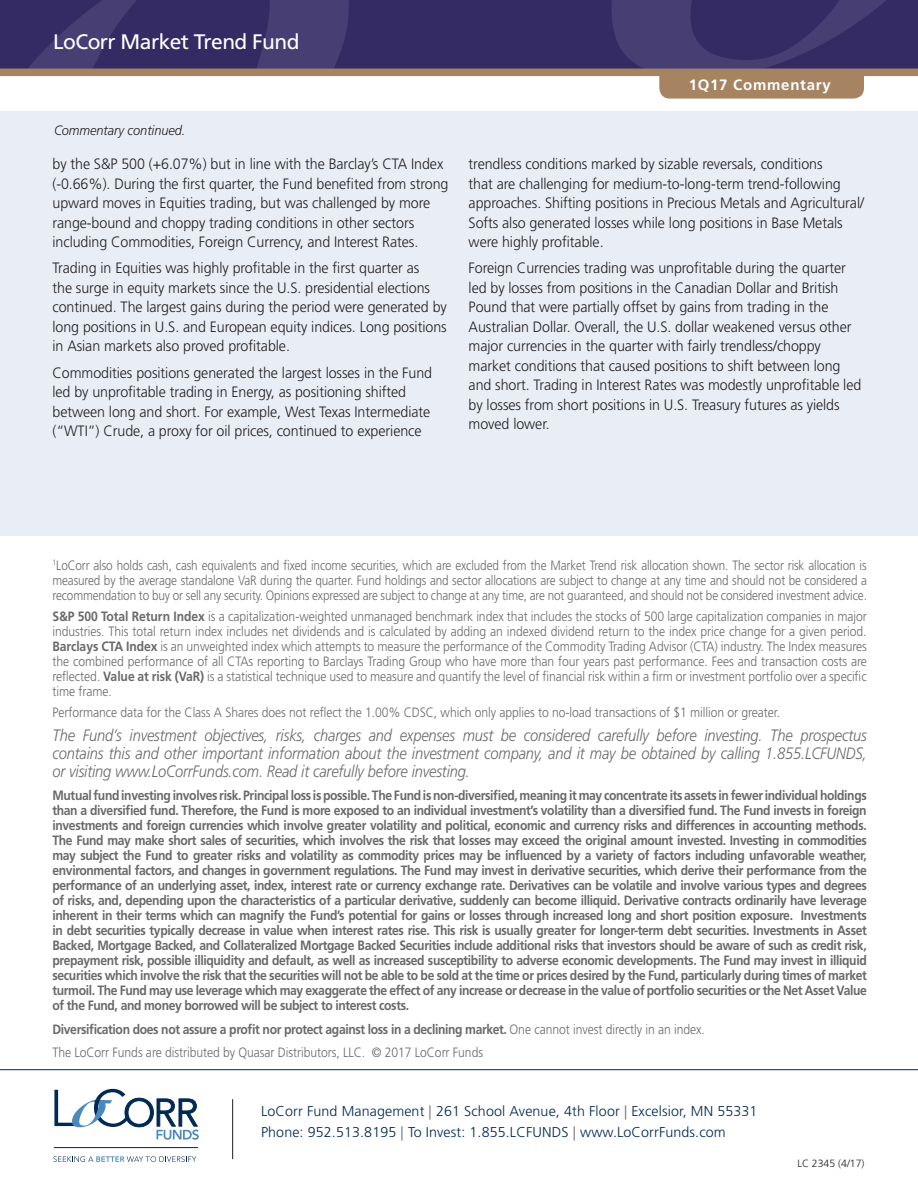
<style>
.page{position:relative;width:918px;height:1188px;background:#fff}
.page>*{position:absolute;margin:0;border:0;box-sizing:border-box;transform-origin:0 0}
.t1{font:21px "Frutiger";letter-spacing:-.025em;color:#fff}
.t2{font:italic 300 16.5px/18px "Frutiger";letter-spacing:-.01em;color:#69696c;text-align:justify;scale:.89 1}
.t3{font:300 15px/19.5px "Frutiger";letter-spacing:-.005em;color:#231f20;scale:.95 1}
.t4{font:700 15px "Frutiger";letter-spacing:.05em;color:#fff}
.t5{font:300 14.25px/21px "Frutiger";letter-spacing:.01em;color:#002953}
.t6{font:700 13.5px/15px "Frutiger";letter-spacing:-.03em;color:#69696c;text-align:justify;scale:.9 1}
.t7{font:300 13.5px/15px "Frutiger";letter-spacing:-.005em;color:#69696c;text-align:justify;scale:.9 1}
.t8{font:300 13.5px/15px "Frutiger";letter-spacing:-.005em;color:#69696c;text-align:justify;scale:.87 1}
.t9{font:italic 300 13.5px "Frutiger";letter-spacing:-.005em;color:#231f20;scale:.95 1}
.t10{font:300 10.5px "Frutiger";color:#231f20}
.s1{font-weight:700}
.s2{color:#69696c}
</style>
<div class="page">
<hr style="left:0;top:1069px;width:918px;height:1px;background:#002953">
<hr style="left:54px;top:1147px;width:144px;height:1px;background:#002953">
<svg style="left:54px;top:1089px;width:145px;height:51px"></svg>
<svg style="left:53px;top:1156px;width:143px;height:6px"></svg>
<hr style="left:232px;top:1099px;width:1px;height:60px;background:#231f20">
<div style="left:0;top:111px;width:918px;height:425px;background:#e9eef6"></div>
<div style="left:0;top:0;width:918px;height:73px;background:#342b65"></div>
<svg style="left:0;top:0;width:415px;height:69px"></svg>
<div style="left:0;top:69px;width:918px;height:7px;background:#a68462"></div>
<svg style="left:612px;top:0;width:306px;height:99px"></svg>
<h1 class="t1" style="left:53px;top:29px;width:248px">LoCorr Market Trend Fund</h1>
<p class="t9" style="left:54px;top:122px;width:140px">Commentary continued.</p>
<p class="t3" style="left:52px;top:154px;width:418px">by the S&amp;P 500 (+6.07%) but in line with the Barclay’s CTA Index (-0.66%). During the first quarter, the Fund benefited from strong upward moves in Equities trading, but was challenged by more range-bound and choppy trading conditions in other sectors including Commodities, Foreign Currency, and Interest Rates.</p>
<p class="t3" style="left:52px;top:259px;width:417px">Trading in Equities was highly profitable in the first quarter as<br>the surge in equity markets since the U.S. presidential elections continued. The largest gains during the period were generated by long positions in U.S. and European equity indices. Long positions in Asian markets also proved profitable.</p>
<p class="t3" style="left:52px;top:363px;width:401px">Commodities positions generated the largest losses in the Fund led by unprofitable trading in Energy, as positioning shifted between long and short. For example, West Texas Intermediate (“WTI”) Crude, a proxy for oil prices, continued to experience</p>
<p class="t4" style="left:689px;top:76px;width:144px">1Q17 Commentary</p>
<p class="t3" style="left:469px;top:154px;width:418px">trendless conditions marked by sizable reversals, conditions<br>that are challenging for medium-to-long-term trend-following approaches. Shifting positions in Precious Metals and Agricultural/ Softs also generated losses while long positions in Base Metals were highly profitable.</p>
<p class="t3" style="left:469px;top:259px;width:415px">Foreign Currencies trading was unprofitable during the quarter led by losses from positions in the Canadian Dollar and British Pound that were partially offset by gains from trading in the Australian Dollar. Overall, the U.S. dollar weakened versus other major currencies in the quarter with fairly trendless/choppy market conditions that caused positions to shift between long and short. Trading in Interest Rates was modestly unprofitable led by losses from short positions in U.S. Treasury futures as yields moved lower.</p>
<p class="t8" style="left:52px;top:558px;width:938px"><sup>1</sup>LoCorr also holds cash, cash equivalents and fixed income securities, which are excluded from the Market Trend risk allocation shown. The sector risk allocation is measured by the average standalone VaR during the quarter. Fund holdings and sector allocations are subject to change at any time and should not be considered a recommendation to buy or sell any security. Opinions expressed are subject to change at any time, are not guaranteed, and should not be considered investment advice.</p>
<p class="t7" style="left:52px;top:609px;width:906px"><span class="s1">S&amp;P 500 Total Return Index</span> is a capitalization-weighted unmanaged benchmark index that includes the stocks of 500 large capitalization companies in major industries. This total return index includes net dividends and is calculated by adding an indexed dividend return to the index price change for a given period.<br><span class="s1">Barclays CTA Index</span> is an unweighted index which attempts to measure the performance of the Commodity Trading Advisor (CTA) industry. The Index measures the combined performance of all CTAs reporting to Barclays Trading Group who have more than four years past performance. Fees and transaction costs are reflected. <span class="s1">Value at risk (VaR)</span> is a statistical technique used to measure and quantify the level of financial risk within a firm or investment portfolio over a specific time frame.</p>
<p class="t7" style="left:52px;top:705px;width:810px">Performance data for the Class A Shares does not reflect the 1.00% CDSC, which only applies to no-load transactions of $1 million or greater.</p>
<p class="t2" style="left:52px;top:726px;width:917px">The Fund’s investment objectives, risks, charges and expenses must be considered carefully before investing. The prospectus contains this and other important information about the investment company, and it may be obtained by calling 1.855.LCFUNDS, or visiting www.LoCorrFunds.com. Read it carefully before investing.</p>
<p class="t6" style="left:52px;top:788px;width:906px">Mutual fund investing involves risk. Principal loss is possible. The Fund is non-diversified, meaning it may concentrate its assets in fewer individual holdings than a diversified fund. Therefore, the Fund is more exposed to an individual investment’s volatility than a diversified fund. The Fund invests in foreign investments and foreign currencies which involve greater volatility and political, economic and currency risks and differences in accounting methods.<br>The Fund may make short sales of securities, which involves the risk that losses may exceed the original amount invested. Investing in commodities may subject the Fund to greater risks and volatility as commodity prices may be influenced by a variety of factors including unfavorable weather, environmental factors, and changes in government regulations. The Fund may invest in derivative securities, which derive their performance from the performance of an underlying asset, index, interest rate or currency exchange rate. Derivatives can be volatile and involve various types and degrees of risks, and, depending upon the characteristics of a particular derivative, suddenly can become illiquid. Derivative contracts ordinarily have leverage inherent in their terms which can magnify the Fund’s potential for gains or losses through increased long and short position exposure. Investments in debt securities typically decrease in value when interest rates rise. This risk is usually greater for longer-term debt securities. Investments in Asset Backed, Mortgage Backed, and Collateralized Mortgage Backed Securities include additional risks that investors should be aware of such as credit risk, prepayment risk, possible illiquidity and default, as well as increased susceptibility to adverse economic developments. The Fund may invest in illiquid securities which involve the risk that the securities will not be able to be sold at the time or prices desired by the Fund, particularly during times of market turmoil. The Fund may use leverage which may exaggerate the effect of any increase or decrease in the value of portfolio securities or the Net Asset Value of the Fund, and money borrowed will be subject to interest costs.</p>
<p class="t7" style="left:52px;top:1018px;width:726px;line-height:23.7px"><span class="s1">Diversification does not assure a profit nor protect against loss in a declining market.</span> One cannot invest directly in an index.<br>The LoCorr Funds are distributed by Quasar Distributors, LLC. © 2017 LoCorr Funds</p>
<p class="t5" style="left:261px;top:1101px;width:498px">LoCorr Fund Management <span class="s2">|</span> 261 School Avenue, 4th Floor <span class="s2">|</span> Excelsior, MN 55331<br>Phone: 952.513.8195 <span class="s2">|</span> To Invest: 1.855.LCFUNDS <span class="s2">|</span> www.LoCorrFunds.com</p>
<p class="t10" style="left:797px;top:1157px;width:69px">LC 2345 (4/17)</p>
</div>
